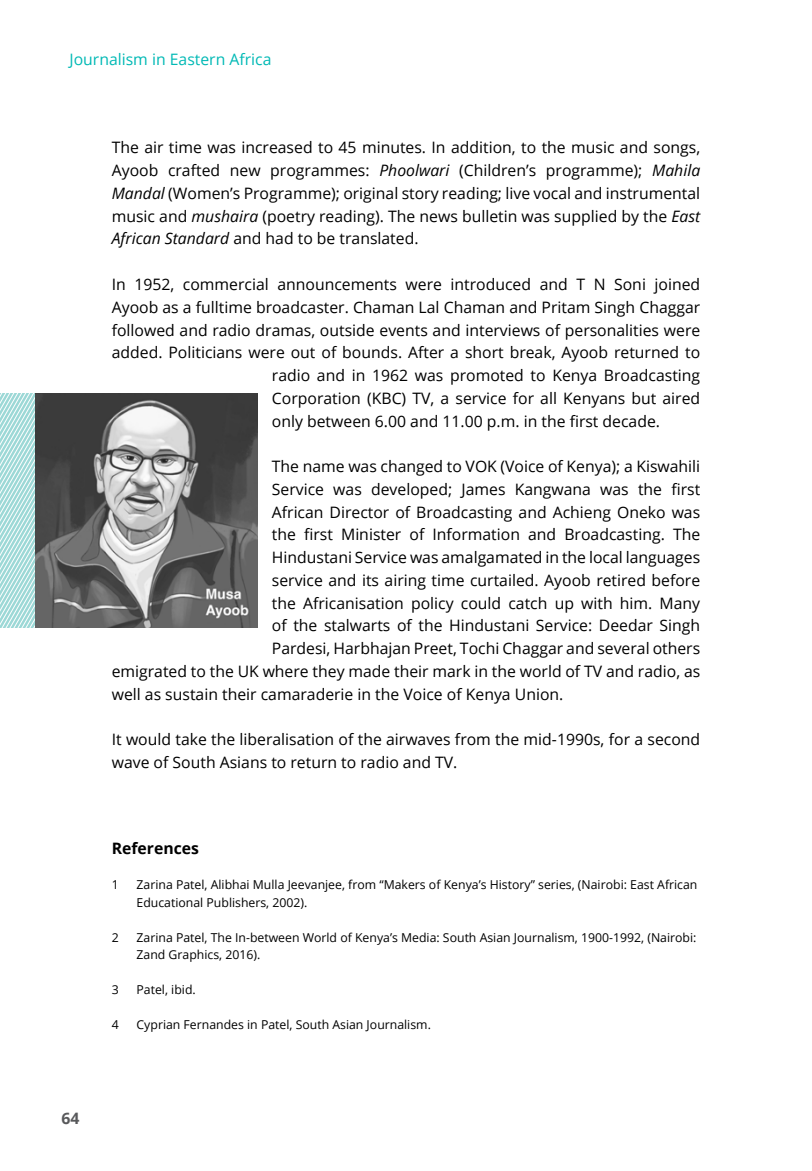
<style>
.page{position:relative;width:812px;height:1171px;background:#fff}
.page>*{position:absolute;margin:0;border:0;box-sizing:border-box;transform-origin:0 0}
.Body{font:15.75px/22.8px "Open Sans";color:#000;text-align:justify}
.t1{font:15.75px "Open Sans";color:#00b9b5}
.Heading_4{font:700 15.75px "Open Sans";color:#000}
.t2{font:700 15.75px "Open Sans";color:#58595b}
.Footnotes{font:12.25px/17.5px "Open Sans";color:#000}
.s1{font-style:italic}
</style>
<div class="page">
<svg style="left:0;top:393px;width:36px;height:235px;background:#b8e3e1"></svg>
<img style="left:36px;top:393px;width:221px;height:235px">
<p class="t1" style="left:69px;top:48px;width:203px">Journalism in Eastern Africa</p>
<p class="Body" style="left:112px;top:136px;width:589px">The air time was increased to 45 minutes. In addition, to the music and songs, Ayoob crafted new programmes: <span class="s1">Phoolwari</span> (Children’s programme); <span class="s1">Mahila Mandal</span> (Women’s Programme); original story reading; live vocal and instrumental music and <span class="s1">mushaira</span> (poetry reading). The news bulletin was supplied by the <span class="s1">East African Standard</span> and had to be translated.</p>
<p class="Body" style="left:112px;top:272px;width:589px">In 1952, commercial announcements were introduced and T N Soni joined</p>
<p class="Body" style="left:112px;top:295px;width:589px">Ayoob as a fulltime broadcaster. Chaman Lal Chaman and Pritam Singh Chaggar</p>
<p class="Body" style="left:112px;top:318px;width:589px">followed and radio dramas, outside events and interviews of personalities were</p>
<p class="Body" style="left:112px;top:341px;width:589px">added. Politicians were out of bounds. After a short break, Ayoob returned to</p>
<p class="Body" style="left:272px;top:363px;width:429px">radio and in 1962 was promoted to Kenya Broadcasting</p>
<p class="Body" style="left:272px;top:386px;width:429px">Corporation (KBC) TV, a service for all Kenyans but aired</p>
<p class="Body" style="left:272px;top:409px;width:389px">only between 6.00 and 11.00 p.m. in the first decade.</p>
<p class="Body" style="left:272px;top:454px;width:429px">The name was changed to VOK (Voice of Kenya); a Kiswahili</p>
<p class="Body" style="left:272px;top:477px;width:429px">Service was developed; James Kangwana was the first</p>
<p class="Body" style="left:272px;top:500px;width:429px">African Director of Broadcasting and Achieng Oneko was</p>
<p class="Body" style="left:272px;top:523px;width:429px">the first Minister of Information and Broadcasting. The</p>
<p class="Body" style="left:272px;top:545px;width:429px">Hindustani Service was amalgamated in the local languages</p>
<p class="Body" style="left:272px;top:568px;width:429px">service and its airing time curtailed. Ayoob retired before</p>
<p class="Body" style="left:272px;top:591px;width:429px">the Africanisation policy could catch up with him. Many</p>
<p class="Body" style="left:272px;top:614px;width:429px">of the stalwarts of the Hindustani Service: Deedar Singh</p>
<p class="Body" style="left:272px;top:636px;width:429px">Pardesi, Harbhajan Preet, Tochi Chaggar and several others</p>
<p class="Body" style="left:112px;top:659px;width:589px">emigrated to the UK where they made their mark in the world of TV and radio, as</p>
<p class="Body" style="left:112px;top:682px;width:453px">well as sustain their camaraderie in the Voice of Kenya Union.</p>
<p class="Body" style="left:112px;top:727px;width:589px">It would take the liberalisation of the airwaves from the mid-1990s, for a second wave of South Asians to return to radio and TV.</p>
<p class="t2" style="left:61px;top:1107px;width:19px">64</p>
<p class="Heading_4" style="left:112px;top:837px;width:89px">References</p>
<p class="Footnotes" style="left:112px;top:876px;width:9px">1</p>
<p class="Footnotes" style="left:136px;top:876px;width:562px">Zarina Patel, Alibhai Mulla Jeevanjee, from “Makers of Kenya’s History” series, (Nairobi: East African<br>Educational Publishers, 2002).</p>
<p class="Footnotes" style="left:112px;top:928px;width:9px">2</p>
<p class="Footnotes" style="left:136px;top:928px;width:561px">Zarina Patel, The In-between World of Kenya’s Media: South Asian Journalism, 1900-1992, (Nairobi:<br>Zand Graphics, 2016).</p>
<p class="Footnotes" style="left:112px;top:981px;width:9px">3</p>
<p class="Footnotes" style="left:136px;top:981px;width:61px">Patel, ibid.</p>
<p class="Footnotes" style="left:112px;top:1016px;width:9px">4</p>
<p class="Footnotes" style="left:136px;top:1016px;width:296px">Cyprian Fernandes in Patel, South Asian Journalism.</p>
</div>
